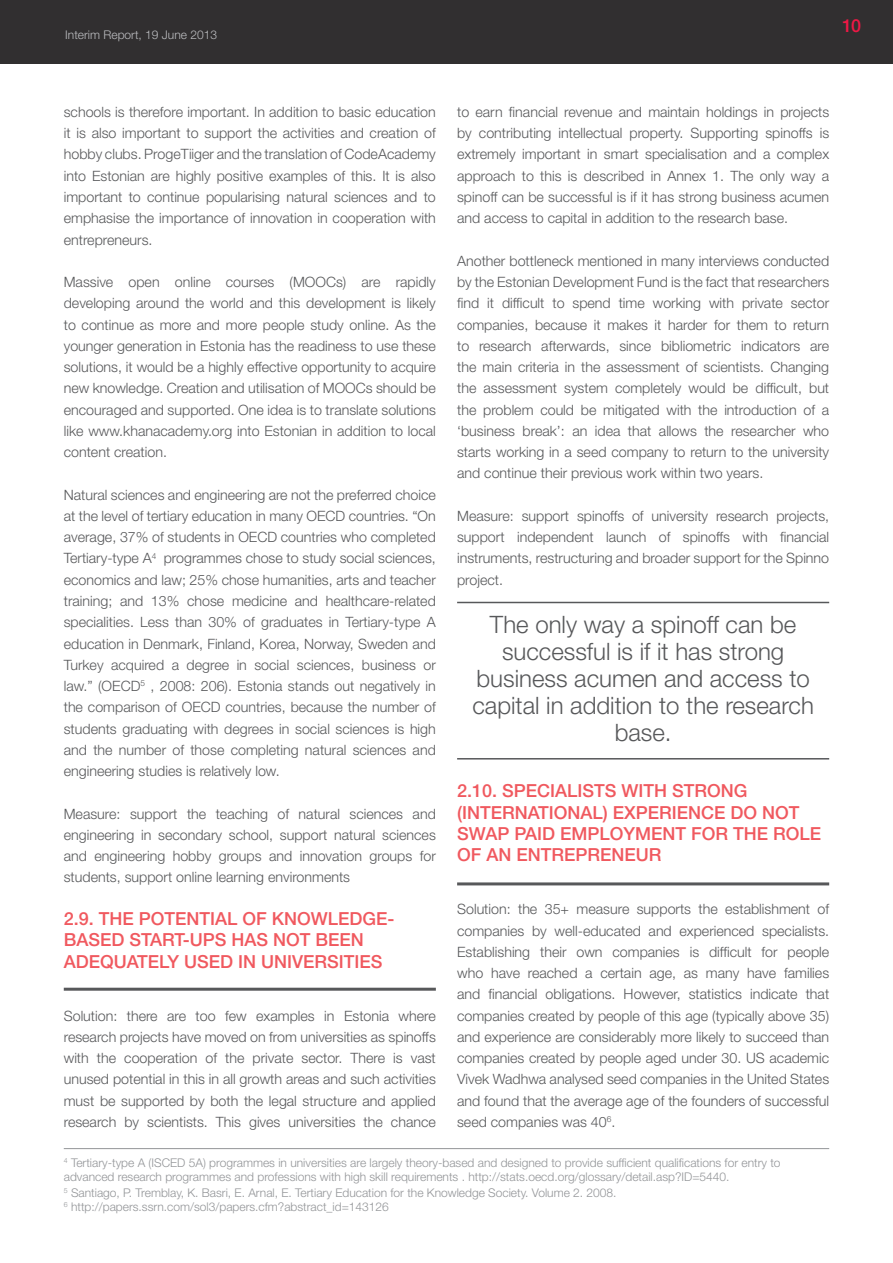
<style>
.page{position:relative;width:893px;height:1263px;background:#fff}
.page>*{position:absolute;margin:0;border:0;box-sizing:border-box;transform-origin:0 0}
.t1{font:300 24px/27px "Helvetica Neue LT Std";color:#57585a;text-align:center}
.t2{font:500 18px/21.3px "Helvetica Neue LT Std";color:#f0595f}
.t3{font:500 18px "Helvetica Neue LT Std";color:#ed1845}
.t4{font:300 14.25px/21.3px "Helvetica Neue LT Std";color:#57585a;text-align:justify}
.t5{font:300 12px/13.5px "Helvetica Neue LT Std";color:#939598}
.t6{font:300 12px "Helvetica Neue LT Std";color:#bcbdc0}
</style>
<div class="page">
<div style="left:0;top:0;width:893px;height:64px;background:#312f30"></div>
<hr style="left:457px;top:602px;width:372px;height:1px;background:#57585a">
<hr style="left:457px;top:758px;width:372px;height:1px;background:#57585a">
<hr style="left:64px;top:1148px;width:765px;height:1px;background:#939598">
<hr style="left:64px;top:988px;width:372px;height:3px;background:#57585a">
<hr style="left:457px;top:882px;width:372px;height:3px;background:#57585a">
<p class="t6" style="left:65px;top:31px;width:153px">Interim Report, 19 June 2013</p>
<p class="t3" style="left:842px;top:19px;width:20px">10</p>
<p class="t4" style="left:64px;top:103px;width:374px">schools is therefore important. In addition to basic education it is also important to support the activities and creation of hobby clubs. ProgeTiiger and the translation of CodeAcademy into Estonian are highly positive examples of this. It is also important to continue popularising natural sciences and to emphasise the importance of innovation in cooperation with entrepreneurs.</p>
<p class="t4" style="left:64px;top:273px;width:374px">Massive open online courses (MOOCs) are rapidly developing around the world and this development is likely to continue as more and more people study online. As the younger generation in Estonia has the readiness to use these solutions, it would be a highly effective opportunity to acquire new knowledge. Creation and utilisation of MOOCs should be encouraged and supported. One idea is to translate solutions like www.khanacademy.org into Estonian in addition to local content creation.</p>
<p class="t4" style="left:64px;top:485px;width:374px">Natural sciences and engineering are not the preferred choice at the level of tertiary education in many OECD countries. “On average, 37% of students in OECD countries who completed Tertiary-type A<sup>4</sup> programmes chose to study social sciences, economics and law; 25% chose humanities, arts and teacher training; and 13% chose medicine and healthcare-related specialities. Less than 30% of graduates in Tertiary-type A education in Denmark, Finland, Korea, Norway, Sweden and Turkey acquired a degree in social sciences, business or law.” (OECD<sup>5</sup> , 2008: 206). Estonia stands out negatively in the comparison of OECD countries, because the number of students graduating with degrees in social sciences is high and the number of those completing natural sciences and engineering studies is relatively low.</p>
<p class="t4" style="left:64px;top:804px;width:374px">Measure: support the teaching of natural sciences and engineering in secondary school, support natural sciences and engineering hobby groups and innovation groups for students, support online learning environments</p>
<p class="t2" style="left:64px;top:910px;width:332px">2.9. THE POTENTIAL OF KNOWLEDGE-<br>BASED START-UPS HAS NOT BEEN<br>ADEQUATELY USED IN UNIVERSITIES</p>
<p class="t4" style="left:457px;top:103px;width:374px">to earn financial revenue and maintain holdings in projects by contributing intellectual property. Supporting spinoffs is extremely important in smart specialisation and a complex approach to this is described in Annex 1. The only way a spinoff can be successful is if it has strong business acumen and access to capital in addition to the research base.</p>
<p class="t4" style="left:457px;top:251px;width:374px">Another bottleneck mentioned in many interviews conducted by the Estonian Development Fund is the fact that researchers find it difficult to spend time working with private sector companies, because it makes it harder for them to return to research afterwards, since bibliometric indicators are the main criteria in the assessment of scientists. Changing the assessment system completely would be difficult, but the problem could be mitigated with the introduction of a ‘business break’: an idea that allows the researcher who starts working in a seed company to return to the university and continue their previous work within two years.</p>
<p class="t4" style="left:457px;top:507px;width:374px">Measure: support spinoffs of university research projects, support independent launch of spinoffs with financial instruments, restructuring and broader support for the Spinno project.</p>
<h1 class="t1" style="left:472px;top:613px;width:343px">The only way a spinoff can be successful is if it has strong business acumen and access to capital in addition to the research base.</h1>
<p class="t2" style="left:457px;top:782px;width:366px">2.10. SPECIALISTS WITH STRONG (INTERNATIONAL) EXPERIENCE DO NOT<br>SWAP PAID EMPLOYMENT FOR THE ROLE<br>OF AN ENTREPRENEUR</p>
<p class="t4" style="left:457px;top:900px;width:374px">Solution: the 35+ measure supports the establishment of companies by well-educated and experienced specialists.<br>Establishing their own companies is difficult for people who have reached a certain age, as many have families and financial obligations. However, statistics indicate that companies created by people of this age (typically above 35) and experience are considerably more likely to succeed than companies created by people aged under 30. US academic Vivek Wadhwa analysed seed companies in the United States and found that the average age of the founders of successful seed companies was 40<sup>6</sup>.</p>
<p class="t5" style="left:64px;top:1157px;width:718px"><sup>4</sup> Tertiary-type A (ISCED 5A) programmes in universities are largely theory-based and designed to provide sufficient qualifications for entry to advanced research programmes and professions with high skill requirements . http://stats.oecd.org/glossary/detail.asp?ID=5440.</p>
<p class="t5" style="left:64px;top:1187px;width:554px"><sup>5</sup> Santiago, P. Tremblay, K. Basri, E. Arnal, E. Tertiary Education for the Knowledge Society. Volume 2. 2008.<br><sup>6</sup> http://papers.ssrn.com/sol3/papers.cfm?abstract_id=143126</p>
<p class="t4" style="left:64px;top:1006px;width:374px">Solution: there are too few examples in Estonia where research projects have moved on from universities as spinoffs with the cooperation of the private sector. There is vast unused potential in this in all growth areas and such activities must be supported by both the legal structure and applied research by scientists. This gives universities the chance</p>
</div>
